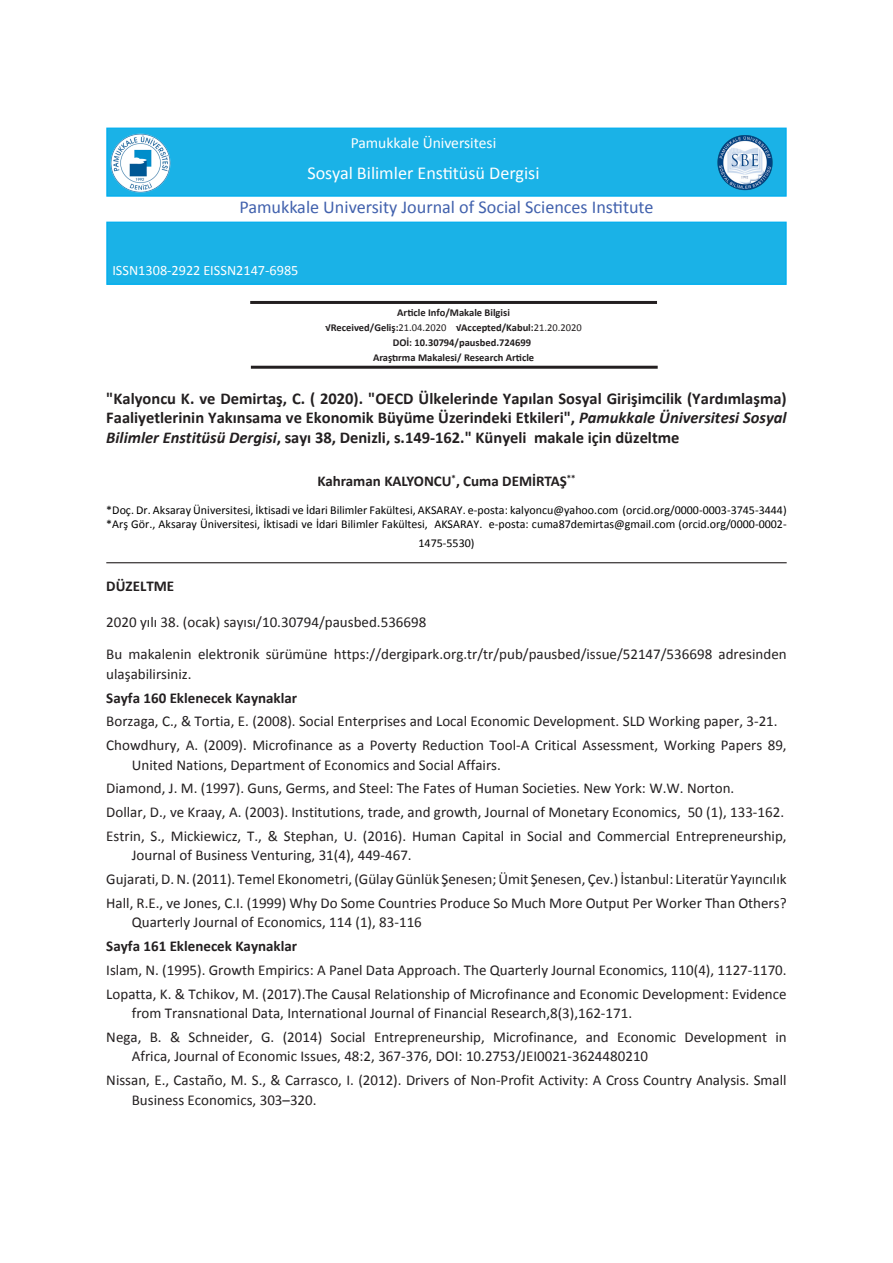
<style>
.page{position:relative;width:893px;height:1263px;background:#fff}
.page>*{position:absolute;margin:0;border:0;box-sizing:border-box;transform-origin:0 0}
.t1{font:18.15px "Calibri";color:#4161ad}
.t2{font:18.15px "Calibri";color:#fff}
.t3{font:700 16.5px/19.5px "Calibri";color:#231f20;text-align:justify}
.t4{font:15.6px "Calibri";color:#fff}
.t5{font:15px/23.7px "Calibri";color:#231f20}
.t6{font:700 15px "Calibri";color:#231f20}
.t7{font:14.25px "Calibri";color:#fff}
.t8{font:12px/13.5px "Calibri";color:#000}
.t9{font:700 10.5px "Calibri";color:#231f20}
.s1{font-weight:400}
.s2{font-style:italic}
</style>
<div class="page">
<hr style="left:250px;top:301px;width:407px;height:3px;background:#231f20">
<hr style="left:251px;top:366px;width:407px;height:3px;background:#231f20">
<div style="left:106px;top:222px;width:681px;height:63px;background:#1ab2e7;border:1px solid #00aeef"></div>
<div style="left:106px;top:128px;width:681px;height:69px;background:#1ab2e7;border:1px solid #00aeef"></div>
<img style="left:717px;top:135px;width:56px;height:56px">
<img style="left:111px;top:133px;width:59px;height:59px">
<hr style="left:106px;top:562px;width:681px;height:1px;background:#231f20">
<p class="t4" style="left:351px;top:133px;width:147px">Pamukkale Üniversitesi</p>
<p class="t2" style="left:307px;top:162px;width:234px">Sosyal Bilimler Enstitüsü Dergisi</p>
<p class="t1" style="left:239px;top:196px;width:416px">Pamukkale University Journal of Social Sciences Institute</p>
<p class="t7" style="left:112px;top:261px;width:188px">ISSN1308-2922 EISSN2147-6985</p>
<p class="t9" style="left:397px;top:306px;width:114px">Article Info/Makale Bilgisi</p>
<p class="t9" style="left:326px;top:321px;width:258px">√Received/Geliş:<span class="s1">21.04.2020</span> √Accepted/Kabul:<span class="s1">21.20.2020</span></p>
<p class="t9" style="left:393px;top:336px;width:140px">DOİ: 10.30794/pausbed.724699</p>
<p class="t9" style="left:373px;top:351px;width:163px">Araştırma Makalesi/ Research Article</p>
<p class="t3" style="left:106px;top:388px;width:682px">"Kalyoncu K. ve Demirtaş, C. ( 2020). "OECD Ülkelerinde Yapılan Sosyal Girişimcilik (Yardımlaşma)<br>Faaliyetlerinin Yakınsama ve Ekonomik Büyüme Üzerindeki Etkileri", <span class="s2">Pamukkale Üniversitesi Sosyal Bilimler Enstitüsü Dergisi</span>, sayı 38, Denizli, s.149-162." Künyeli makale için düzeltme</p>
<p class="t6" style="left:317px;top:471px;width:260px">Kahraman KALYONCU<sup>*</sup>, Cuma DEMİRTAŞ<sup>**</sup></p>
<p class="t8" style="left:106px;top:503px;width:682px">*Doç. Dr. Aksaray Üniversitesi, İktisadi ve İdari Bilimler Fakültesi, AKSARAY. e-posta: kalyoncu@yahoo.com (orcid.org/0000-0003-3745-3444) *Arş Gör., Aksaray Üniversitesi, İktisadi ve İdari Bilimler Fakültesi, AKSARAY. e-posta: cuma87demirtas@gmail.com (orcid.org/0000-0002-</p>
<p class="t8" style="left:418px;top:536px;width:57px">1475-5530)</p>
<p class="t6" style="left:106px;top:576px;width:69px">DÜZELTME</p>
<p class="t5" style="left:106px;top:605px;width:682px;line-height:32.2px">2020 yılı 38. (ocak) sayısı/10.30794/pausbed.536698<br>Bu makalenin elektronik sürümüne https://dergipark.org.tr/tr/pub/pausbed/issue/52147/536698 adresinden</p>
<p class="t5" style="left:106px;top:661px;width:87px">ulaşabilirsiniz.</p>
<p class="t6" style="left:106px;top:688px;width:192px">Sayfa 160 Eklenecek Kaynaklar</p>
<p class="t5" style="left:106px;top:709px;width:682px">Borzaga, C., &amp; Tortia, E. (2008). Social Enterprises and Local Economic Development. SLD Working paper, 3-21.<br>Chowdhury, A. (2009). Microfinance as a Poverty Reduction Tool-A Critical Assessment, Working Papers 89,</p>
<p class="t5" style="left:106px;top:752px;width:682px;text-indent:26px">United Nations, Department of Economics and Social Affairs.<br>Diamond, J. M. (1997). Guns, Germs, and Steel: The Fates of Human Societies. New York: W.W. Norton.<br>Dollar, D., ve Kraay, A. (2003). Institutions, trade, and growth, Journal of Monetary Economics, 50 (1), 133-162.<br>Estrin, S., Mickiewicz, T., &amp; Stephan, U. (2016). Human Capital in Social and Commercial Entrepreneurship,</p>
<p class="t5" style="left:106px;top:843px;width:682px;text-indent:26px">Journal of Business Venturing, 31(4), 449-467.<br>Gujarati, D. N. (2011). Temel Ekonometri, (Gülay Günlük Şenesen; Ümit Şenesen, Çev.) İstanbul: Literatür Yayıncılık<br>Hall, R.E., ve Jones, C.I. (1999) Why Do Some Countries Produce So Much More Output Per Worker Than Others?</p>
<p class="t5" style="left:132px;top:910px;width:292px">Quarterly Journal of Economics, 114 (1), 83-116</p>
<p class="t6" style="left:106px;top:937px;width:192px">Sayfa 161 Eklenecek Kaynaklar</p>
<p class="t5" style="left:106px;top:957px;width:682px">Islam, N. (1995). Growth Empirics: A Panel Data Approach. The Quarterly Journal Economics, 110(4), 1127-1170.<br>Lopatta, K. &amp; Tchikov, M. (2017).The Causal Relationship of Microfinance and Economic Development: Evidence</p>
<p class="t5" style="left:106px;top:1000px;width:682px;text-indent:26px">from Transnational Data, International Journal of Financial Research,8(3),162-171.<br>Nega, B. &amp; Schneider, G. (2014) Social Entrepreneurship, Microfinance, and Economic Development in</p>
<p class="t5" style="left:106px;top:1044px;width:682px;text-indent:26px">Africa, Journal of Economic Issues, 48:2, 367-376, DOI: 10.2753/JEI0021-3624480210<br>Nissan, E., Castaño, M. S., &amp; Carrasco, I. (2012). Drivers of Non-Profit Activity: A Cross Country Analysis. Small</p>
<p class="t5" style="left:132px;top:1087px;width:186px">Business Economics, 303–320.</p>
</div>
